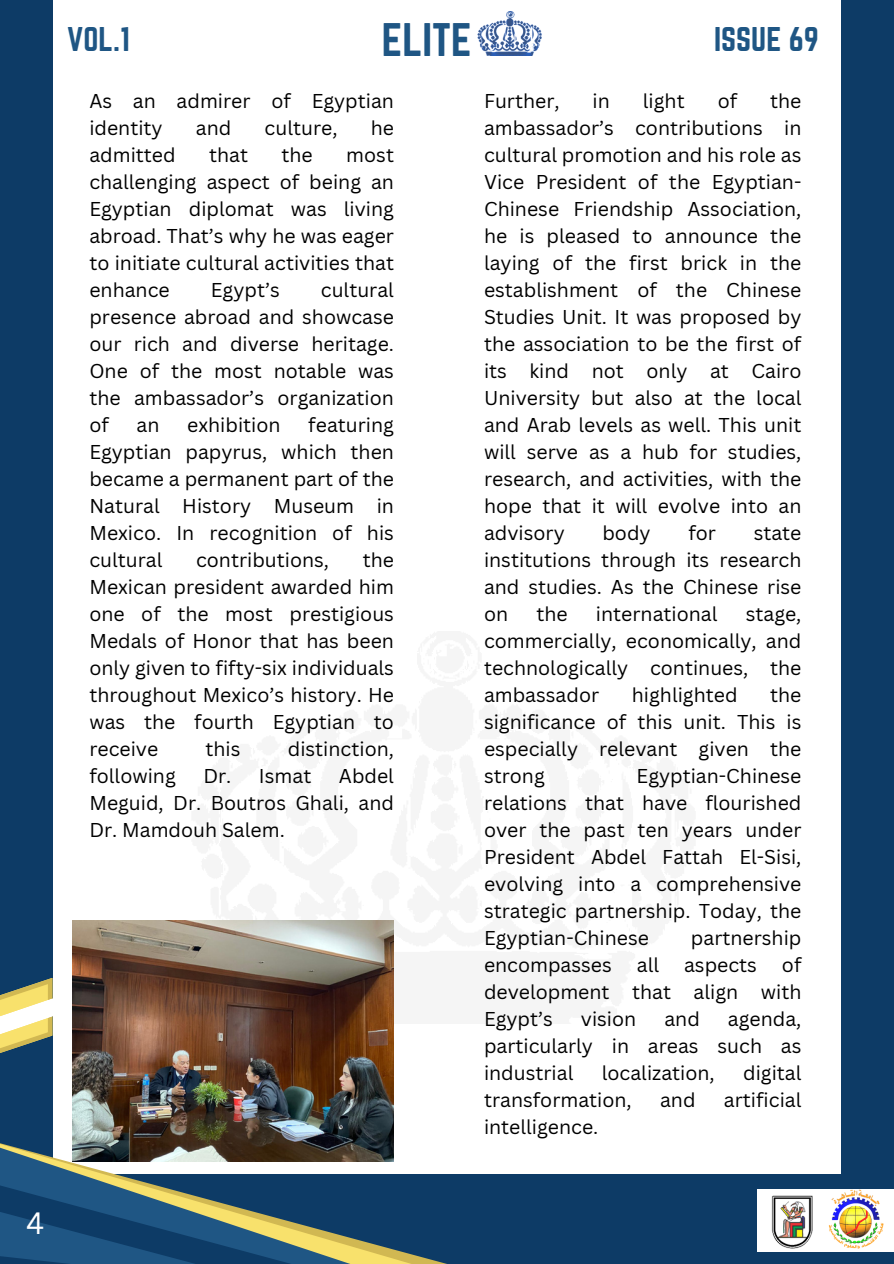
<style>
.page{position:relative;width:894px;height:1264px;background:#fff}
.page>*{position:absolute;margin:0;border:0;box-sizing:border-box;transform-origin:0 0}
.t1{font:41.1px "Norwester";color:#1f5684}
.t2{font:30px "Norwester";color:#1f5684}
.t3{font:30px "Canva Sans";color:#fff}
.t4{font:19.5px/27px "Canva Sans";color:#000;text-align:justify}
</style>
<div class="page">
<div style="left:48px;top:1174px;width:804px;height:89px;background:#0d3b66"></div>
<div style="left:841px;top:0;width:52px;height:1263px;background:#0d3b66"></div>
<div style="left:0;top:0;width:52px;height:1263px;background:#0d3b66"></div>
<svg style="left:0;top:1134px;width:394px;height:42px"></svg>
<svg style="left:0;top:1176px;width:443px;height:87px"></svg>
<img style="left:477px;top:12px;width:65px;height:44px">
<div style="left:756px;top:1189px;width:137px;height:63px;background:#fff"></div>
<img style="left:828px;top:1189px;width:56px;height:59px">
<img style="left:771px;top:1195px;width:41px;height:53px">
<svg style="left:0;top:977px;width:73px;height:77px"></svg>
<img style="left:73px;top:920px;width:320px;height:241px">
<h1 class="t2" style="left:67px;top:21px;width:64px">VOL.1</h1>
<p class="t1" style="left:381px;top:15px;width:91px">ELITE</p>
<h2 class="t2" style="left:714px;top:21px;width:106px">ISSUE 69</h2>
<h2 class="t4" style="left:89px;top:87px;width:306px">As an admirer of Egyptian identity</h2>
<p class="t4" style="left:484px;top:87px;width:77px">Further,</p>
<p class="t4" style="left:592px;top:87px;width:19px">in</p>
<p class="t4" style="left:642px;top:87px;width:43px">light</p>
<p class="t4" style="left:717px;top:87px;width:21px">of</p>
<p class="t4" style="left:484px;top:87px;width:319px;text-indent:286px">the ambassador’s contributions in cultural promotion and his role as Vice President of the Egyptian-Chinese Friendship Association, he is pleased to announce the laying of the first brick in the establishment of the Chinese Studies Unit. It was proposed by the association to be the first of its kind not only at Cairo University but also at the local and Arab levels as well. This unit will serve as a hub for studies, research, and activities, with the hope that it will evolve into an advisory</p>
<h2 class="t4" style="left:196px;top:114px;width:37px">and</h2>
<h2 class="t4" style="left:264px;top:114px;width:74px">culture,</h2>
<h2 class="t4" style="left:370px;top:114px;width:25px">he</h2>
<h2 class="t4" style="left:89px;top:141px;width:88px">admitted</h2>
<h2 class="t4" style="left:209px;top:141px;width:40px">that</h2>
<h2 class="t4" style="left:281px;top:141px;width:33px">the</h2>
<h2 class="t4" style="left:89px;top:141px;width:306px;text-indent:257px">most challenging aspect of being an Egyptian diplomat was living abroad. That’s why he was eager to initiate cultural activities that enhance</h2>
<h2 class="t4" style="left:89px;top:276px;width:306px;text-indent:231px">cultural presence abroad and showcase our rich and diverse heritage.<br>One of the most notable was the ambassador’s organization of</h2>
<h2 class="t4" style="left:211px;top:276px;width:70px">Egypt’s</h2>
<h2 class="t4" style="left:89px;top:411px;width:306px;text-indent:219px">featuring Egyptian papyrus, which then became a permanent part of the Natural History Museum in Mexico. In recognition of his cultural</h2>
<h2 class="t4" style="left:136px;top:411px;width:24px">an</h2>
<h2 class="t4" style="left:187px;top:411px;width:95px">exhibition</h2>
<p class="t4" style="left:602px;top:519px;width:50px">body</p>
<p class="t4" style="left:688px;top:519px;width:29px">for</p>
<p class="t4" style="left:484px;top:519px;width:319px;text-indent:269px">state institutions through its research and studies. As the Chinese rise on</p>
<h2 class="t4" style="left:89px;top:546px;width:306px;text-indent:273px">the Mexican president awarded him one of the most prestigious Medals of Honor that has been only given to fifty-six individuals throughout Mexico’s history. He was the fourth Egyptian to receive</h2>
<h2 class="t4" style="left:196px;top:546px;width:134px">contributions,</h2>
<p class="t4" style="left:536px;top:600px;width:33px">the</p>
<p class="t4" style="left:595px;top:600px;width:123px">international</p>
<p class="t4" style="left:484px;top:600px;width:319px;text-indent:262px">stage, commercially, economically, and technologically continues, the ambassador</p>
<p class="t4" style="left:484px;top:681px;width:319px;text-indent:286px">the significance of this unit. This is especially relevant given the strong</p>
<p class="t4" style="left:631px;top:681px;width:107px">highlighted</p>
<h2 class="t4" style="left:205px;top:735px;width:37px">this</h2>
<h2 class="t4" style="left:288px;top:735px;width:108px">distinction,</h2>
<h2 class="t4" style="left:89px;top:762px;width:88px">following</h2>
<h2 class="t4" style="left:203px;top:762px;width:109px">Dr. Ismat</h2>
<h2 class="t4" style="left:89px;top:762px;width:306px;text-indent:249px">Abdel Meguid, Dr. Boutros Ghali, and Dr. Mamdouh Salem.</h2>
<p class="t4" style="left:484px;top:762px;width:319px;text-indent:152px">Egyptian-Chinese relations that have flourished over the past ten years under President Abdel Fattah El-Sisi, evolving into a comprehensive strategic partnership. Today, the Egyptian-Chinese</p>
<p class="t4" style="left:690px;top:924px;width:112px">partnership</p>
<p class="t4" style="left:484px;top:951px;width:319px;text-indent:298px">of development that align with Egypt’s</p>
<p class="t4" style="left:484px;top:951px;width:129px">encompasses</p>
<p class="t4" style="left:636px;top:951px;width:24px">all</p>
<p class="t4" style="left:684px;top:951px;width:74px">aspects</p>
<p class="t4" style="left:484px;top:1005px;width:319px;text-indent:244px">agenda, particularly in areas such as industrial</p>
<p class="t4" style="left:580px;top:1005px;width:57px">vision</p>
<p class="t4" style="left:664px;top:1005px;width:37px">and</p>
<p class="t4" style="left:601px;top:1059px;width:114px">localization,</p>
<p class="t4" style="left:743px;top:1059px;width:60px">digital</p>
<p class="t4" style="left:484px;top:1086px;width:149px">transformation,</p>
<p class="t4" style="left:660px;top:1086px;width:37px">and</p>
<p class="t4" style="left:723px;top:1086px;width:79px">artificial</p>
<p class="t4" style="left:484px;top:1113px;width:116px">intelligence.</p>
<h2 class="t3" style="left:26px;top:1201px;width:20px">4</h2>
</div>
